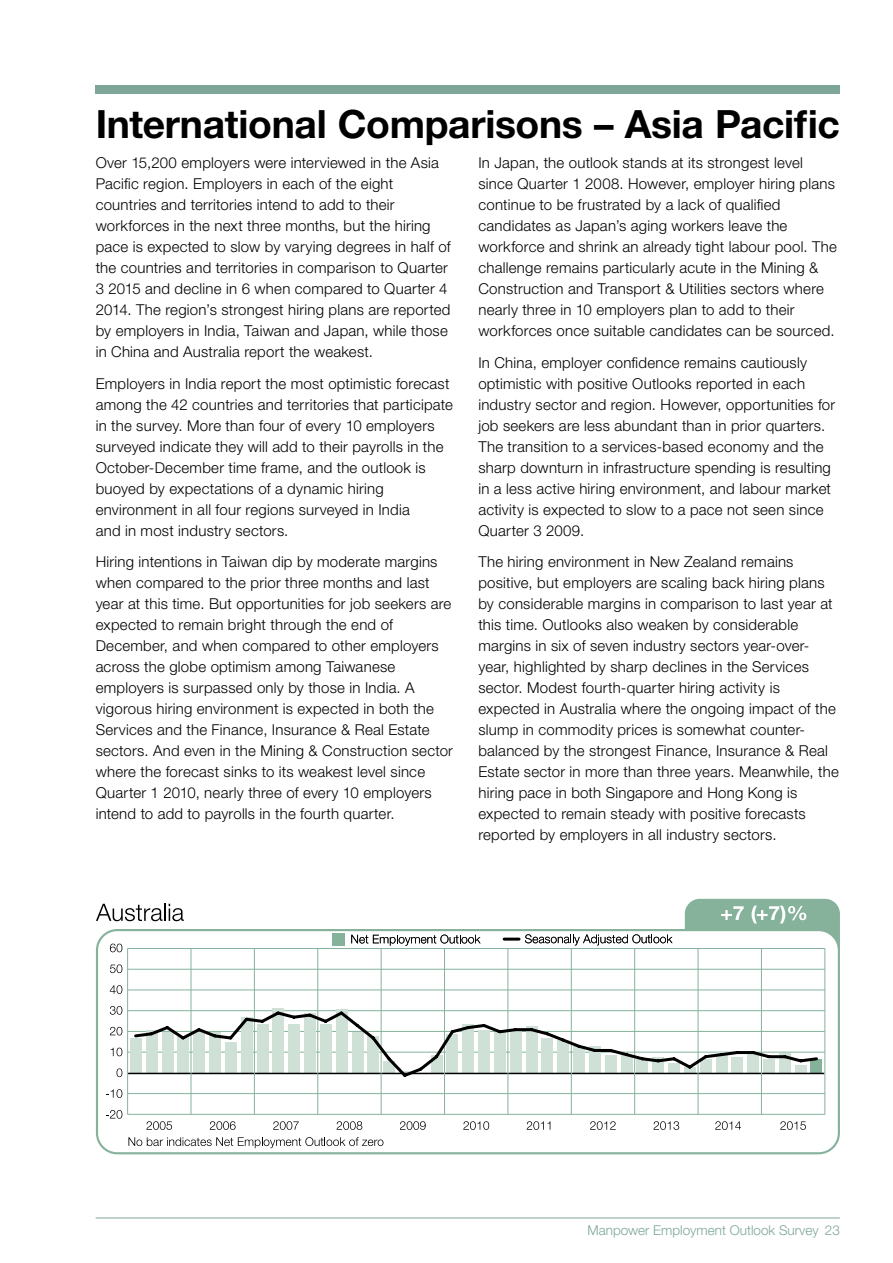
<style>
.page{position:relative;width:893px;height:1263px;background:#fff}
.page>*{position:absolute;margin:0;border:0;box-sizing:border-box;transform-origin:0 0}
.t1{font:700 39px "Helvetica Neue LT Std";letter-spacing:-.01em;color:#000}
.t2{font:300 15px/21px "Helvetica Neue LT Std";letter-spacing:.015em;color:#000}
.t3{font:300 13.5px "Helvetica Neue LT Std";color:#7da698}
</style>
<div class="page">
<hr style="left:96px;top:1217px;width:744px;height:1px;background:#7da698">
<div style="left:96px;top:85px;width:744px;height:9px;background:#7da698"></div>
<svg style="left:96px;top:904px;width:88px;height:17px"></svg>
<div style="left:685px;top:899px;width:155px;height:63px;background:#86b29c;border-radius:15px"></div>
<svg style="left:721px;top:906px;width:23px;height:14px"></svg>
<svg style="left:752px;top:906px;width:54px;height:17px"></svg>
<svg style="left:96px;top:929px;width:744px;height:225px"></svg>
<svg style="left:525px;top:934px;width:147px;height:11px"></svg>
<hr style="left:504px;top:938px;width:15px;height:3px;background:#000">
<svg style="left:351px;top:934px;width:130px;height:12px"></svg>
<div style="left:332px;top:933px;width:13px;height:13px;background:#86b29c"></div>
<hr style="left:128px;top:1114px;width:697px;height:1px;background:#86b29c">
<hr style="left:128px;top:1093px;width:697px;height:1px;background:#86b29c">
<hr style="left:128px;top:1052px;width:697px;height:1px;background:#86b29c">
<hr style="left:128px;top:1031px;width:697px;height:1px;background:#86b29c">
<hr style="left:128px;top:1010px;width:697px;height:1px;background:#86b29c">
<hr style="left:128px;top:990px;width:697px;height:1px;background:#86b29c">
<hr style="left:128px;top:969px;width:697px;height:1px;background:#86b29c">
<hr style="left:128px;top:948px;width:697px;height:1px;background:#86b29c">
<svg style="left:128px;top:1137px;width:255px;height:11px"></svg>
<svg style="left:210px;top:1121px;width:26px;height:9px"></svg>
<svg style="left:146px;top:1121px;width:26px;height:9px"></svg>
<svg style="left:273px;top:1121px;width:26px;height:9px"></svg>
<svg style="left:337px;top:1121px;width:25px;height:9px"></svg>
<svg style="left:400px;top:1121px;width:26px;height:9px"></svg>
<svg style="left:463px;top:1121px;width:26px;height:9px"></svg>
<svg style="left:527px;top:1121px;width:23px;height:9px"></svg>
<svg style="left:590px;top:1121px;width:26px;height:9px"></svg>
<svg style="left:653px;top:1121px;width:26px;height:9px"></svg>
<svg style="left:715px;top:1121px;width:26px;height:9px"></svg>
<svg style="left:780px;top:1121px;width:26px;height:9px"></svg>
<div style="left:130px;top:1038px;width:12px;height:35px;background:#cfe0d7"></div>
<div style="left:811px;top:1059px;width:11px;height:14px;background:#86b29c"></div>
<hr style="left:128px;top:1073px;width:696px;height:1px;background:#000">
<svg style="left:106px;top:1110px;width:16px;height:9px"></svg>
<svg style="left:106px;top:1089px;width:16px;height:9px"></svg>
<svg style="left:117px;top:1068px;width:5px;height:9px"></svg>
<svg style="left:111px;top:1048px;width:11px;height:8px"></svg>
<svg style="left:110px;top:1027px;width:12px;height:8px"></svg>
<svg style="left:110px;top:1006px;width:12px;height:9px"></svg>
<svg style="left:110px;top:985px;width:12px;height:9px"></svg>
<svg style="left:110px;top:964px;width:12px;height:9px"></svg>
<svg style="left:110px;top:944px;width:12px;height:8px"></svg>
<hr style="left:127px;top:948px;width:1px;height:166px;background:#86b29c">
<hr style="left:191px;top:948px;width:1px;height:166px;background:#86b29c">
<hr style="left:254px;top:948px;width:1px;height:166px;background:#86b29c">
<hr style="left:317px;top:948px;width:1px;height:166px;background:#86b29c">
<hr style="left:381px;top:948px;width:1px;height:166px;background:#86b29c">
<hr style="left:444px;top:948px;width:1px;height:166px;background:#86b29c">
<hr style="left:508px;top:948px;width:1px;height:166px;background:#86b29c">
<hr style="left:571px;top:948px;width:1px;height:166px;background:#86b29c">
<hr style="left:634px;top:948px;width:1px;height:166px;background:#86b29c">
<hr style="left:698px;top:948px;width:1px;height:166px;background:#86b29c">
<hr style="left:761px;top:948px;width:1px;height:166px;background:#86b29c">
<hr style="left:825px;top:948px;width:1px;height:166px;background:#86b29c">
<svg style="left:132px;top:1009px;width:688px;height:71px"></svg>
<h1 class="t1" style="left:96px;top:100px;width:746px">International Comparisons – Asia Pacific</h1>
<p class="t2" style="left:478px;top:152px;width:360px">In Japan, the outlook stands at its strongest level since Quarter 1 2008. However, employer hiring plans continue to be frustrated by a lack of qualified candidates as Japan’s aging workers leave the workforce and shrink an already tight labour pool. The challenge remains particularly acute in the Mining &amp; Construction and Transport &amp; Utilities sectors where nearly three in 10 employers plan to add to their workforces once suitable candidates can be sourced.</p>
<p class="t2" style="left:478px;top:351px;width:358px">In China, employer confidence remains cautiously optimistic with positive Outlooks reported in each industry sector and region. However, opportunities for job seekers are less abundant than in prior quarters.<br>The transition to a services-based economy and the sharp downturn in infrastructure spending is resulting in a less active hiring environment, and labour market activity is expected to slow to a pace not seen since Quarter 3 2009.</p>
<p class="t2" style="left:478px;top:551px;width:362px">The hiring environment in New Zealand remains positive, but employers are scaling back hiring plans by considerable margins in comparison to last year at this time. Outlooks also weaken by considerable margins in six of seven industry sectors year-over&shy;year, highlighted by sharp declines in the Services sector. Modest fourth-quarter hiring activity is expected in Australia where the ongoing impact of the slump in commodity prices is somewhat counter&shy;balanced by the strongest Finance, Insurance &amp; Real Estate sector in more than three years. Meanwhile, the hiring pace in both Singapore and Hong Kong is expected to remain steady with positive forecasts reported by employers in all industry sectors.</p>
<p class="t2" style="left:96px;top:152px;width:356px">Over 15,200 employers were interviewed in the Asia Pacific region. Employers in each of the eight countries and territories intend to add to their workforces in the next three months, but the hiring pace is expected to slow by varying degrees in half of the countries and territories in comparison to Quarter 3 2015 and decline in 6 when compared to Quarter 4<br>2014. The region’s strongest hiring plans are reported by employers in India, Taiwan and Japan, while those in China and Australia report the weakest.</p>
<p class="t2" style="left:96px;top:372px;width:359px">Employers in India report the most optimistic forecast among the 42 countries and territories that participate in the survey. More than four of every 10 employers surveyed indicate they will add to their payrolls in the October-December time frame, and the outlook is buoyed by expectations of a dynamic hiring environment in all four regions surveyed in India<br>and in most industry sectors.</p>
<p class="t2" style="left:96px;top:551px;width:359px">Hiring intentions in Taiwan dip by moderate margins when compared to the prior three months and last year at this time. But opportunities for job seekers are expected to remain bright through the end of December, and when compared to other employers across the globe optimism among Taiwanese employers is surpassed only by those in India. A vigorous hiring environment is expected in both the Services and the Finance, Insurance &amp; Real Estate sectors. And even in the Mining &amp; Construction sector where the forecast sinks to its weakest level since Quarter 1 2010, nearly three of every 10 employers intend to add to payrolls in the fourth quarter.</p>
<p class="t3" style="left:587px;top:1222px;width:254px">Manpower Employment Outlook Survey 23</p>
</div>
